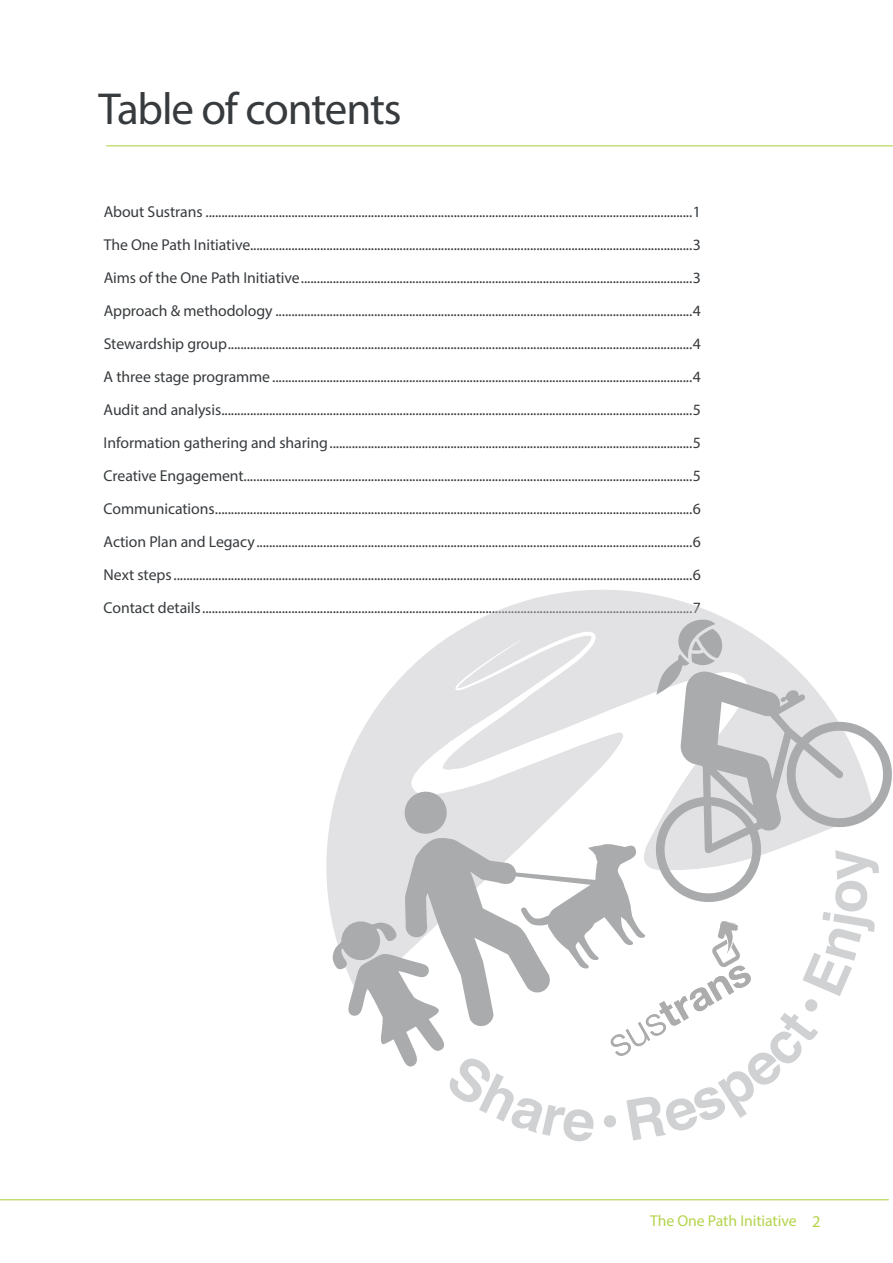
<style>
.page{position:relative;width:893px;height:1263px;background:#fff}
.page>*{position:absolute;margin:0;border:0;box-sizing:border-box;transform-origin:0 0}
.t1{font:45px "Myriad Pro";letter-spacing:-.025em;color:#373b3e}
.t2{font:15.75px/33px "Myriad Pro";letter-spacing:-.005em;color:#373b3e;text-align:justify}
.t3{font:15.75px "Myriad Pro";letter-spacing:-.005em;color:#b4d44b}
.s1{font-size:16.5px;color:#b4d44c}
</style>
<div class="page">
<hr style="left:106px;top:145px;width:787px;height:1px;background:#b4d44b">
<svg style="left:326px;top:590px;width:398px;height:370px"></svg>
<svg style="left:879px;top:740px;width:13px;height:69px"></svg>
<svg style="left:333px;top:618px;width:546px;height:524px"></svg>
<hr style="left:0;top:1199px;width:889px;height:1px;background:#b4d44c">
<h1 class="t1" style="left:99px;top:81px;width:304px">Table of contents</h1>
<p class="t2" style="left:104px;top:195px;width:599px">About Sustrans .........................................................................................................................................................1<br>The One Path Initiative...........................................................................................................................................3<br>Aims of the One Path Initiative...........................................................................................................................3<br>Approach &amp; methodology ...................................................................................................................................4<br>Stewardship group..................................................................................................................................................4<br>A three stage programme ....................................................................................................................................4<br>Audit and analysis....................................................................................................................................................5<br>Information gathering and sharing..................................................................................................................5<br>Creative Engagement.............................................................................................................................................5<br>Communications......................................................................................................................................................6<br>Action Plan and Legacy.........................................................................................................................................6<br>Next steps...................................................................................................................................................................6<br>Contact details..........................................................................................................................................................7</p>
<p class="t3" style="left:650px;top:1211px;width:172px">The One Path Initiative <span class="s1">2</span></p>
</div>
